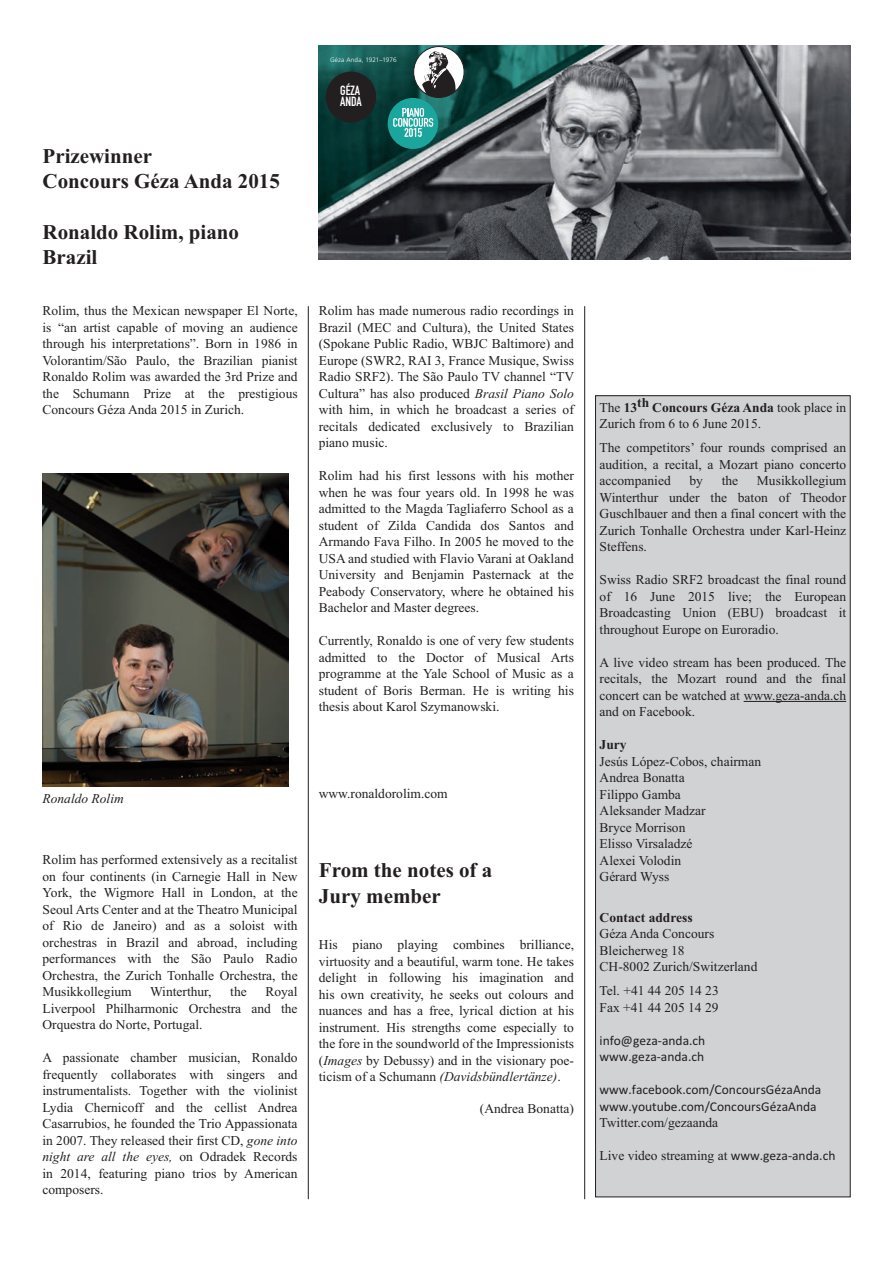
<style>
.page{position:relative;width:893px;height:1263px;background:#fff}
.page>*{position:absolute;margin:0;border:0;box-sizing:border-box;transform-origin:0 0}
.t1{font:700 21px/25.2px "Times New Roman";color:#231f20}
.t2{font:13.5px/16.5px "Times New Roman";color:#231f20;text-align:justify}
.t3{font:13.5px/16.5px "Calibri";color:#231f20}
.t4{font:700 13.5px "Times New Roman";color:#231f20}
.t5{font:italic 13.5px "Times New Roman";color:#231f20}
.t6{font:700 13.2px/10.9px "DIN Condensed";color:#fff}
.t7{font:300 6.45px "Frutiger";letter-spacing:.015em;color:#fff}
.s1{font-style:italic}
.s2{font-weight:700}
.s3{font-family:"Calibri"}
</style>
<div class="page">
<hr style="left:308px;top:306px;width:1px;height:893px;background:#231f20">
<hr style="left:584px;top:306px;width:1px;height:893px;background:#231f20">
<img style="left:43px;top:473px;width:245px;height:314px">
<div style="left:596px;top:396px;width:254px;height:801px;background:#d1d2d4"></div>
<div style="left:595px;top:395px;width:255px;height:802px;border:1px solid #231f20"></div>
<hr style="left:744px;top:701px;width:102px;height:1px;background:#231f20">
<img style="left:319px;top:45px;width:531px;height:214px">
<div style="left:326px;top:72px;width:50px;height:51px;background:#231f20;border-radius:50%"></div>
<div style="left:388px;top:98px;width:50px;height:51px;background:#1aa69d;border-radius:50%"></div>
<svg style="left:393px;top:108px;width:40px;height:29px"></svg>
<div style="left:414px;top:47px;width:50px;height:50px;background:#fff;border-radius:50%"></div>
<div style="left:414px;top:46px;width:50px;height:52px;border:1px solid #231f20;border-radius:50%"></div>
<svg style="left:422px;top:51px;width:34px;height:47px"></svg>
<h1 class="t1" style="left:43px;top:143px;width:239px">Prizewinner<br>Concours Géza Anda 2015</h1>
<h1 class="t1" style="left:43px;top:219px;width:198px">Ronaldo Rolim, piano<br>Brazil</h1>
<p class="t2" style="left:43px;top:303px;width:257px">Rolim, thus the Mexican newspaper El Norte, is “an artist capable of moving an audience through his interpretations”. Born in 1986 in Volorantim/São Paulo, the Brazilian pianist Ronaldo Rolim was awarded the 3rd Prize and the Schumann Prize at the prestigious Concours Géza Anda 2015 in Zurich.</p>
<p class="t7" style="left:330px;top:57px;width:68px">Géza Anda, 1921–1976</p>
<p class="t6" style="left:340px;top:85px;width:23px">GÉZA<br>ANDA</p>
<p class="t2" style="left:319px;top:303px;width:257px">Rolim has made numerous radio recordings in Brazil (MEC and Cultura), the United States (Spokane Public Radio, WBJC Baltimore) and Europe (SWR2, RAI 3, France Musique, Swiss Radio SRF2). The São Paulo TV channel “TV Cultura” has also produced <span class="s1">Brasil Piano Solo </span>with him, in which he broadcast a series of recitals dedicated exclusively to Brazilian piano music.</p>
<p class="t2" style="left:319px;top:468px;width:257px">Rolim had his first lessons with his mother when he was four years old. In 1998 he was admitted to the Magda Tagliaferro School as a student of Zilda Candida dos Santos and Armando Fava Filho. In 2005 he moved to the USA and studied with Flavio Varani at Oakland University and Benjamin Pasternack at the Peabody Conservatory, where he obtained his Bachelor and Master degrees.</p>
<p class="t2" style="left:319px;top:632px;width:257px">Currently, Ronaldo is one of very few students admitted to the Doctor of Musical Arts programme at the Yale School of Music as a student of Boris Berman. He is writing his thesis about Karol Szymanowski.</p>
<p class="t5" style="left:43px;top:794px;width:83px">Ronaldo Rolim</p>
<p class="t2" style="left:42px;top:851px;width:257px">Rolim has performed extensively as a recitalist on four continents (in Carnegie Hall in New York, the Wigmore Hall in London, at the Seoul Arts Center and at the Theatro Municipal of Rio de Janeiro) and as a soloist with orchestras in Brazil and abroad, including performances with the São Paulo Radio Orchestra, the Zurich Tonhalle Orchestra, the Musikkollegium</p>
<p class="t2" style="left:42px;top:983px;width:257px;text-indent:223px">Royal Liverpool Philharmonic Orchestra and the Orquestra do Norte, Portugal.</p>
<p class="t2" style="left:42px;top:1049px;width:257px">A passionate chamber musician, Ronaldo frequently collaborates with singers and instrumentalists. Together with the violinist Lydia Chernicoff and the cellist Andrea Casarrubios, he founded the Trio Appassionata in 2007. They released their first CD, <span class="s1">gone into night are all the eyes,</span> on Odradek Records in 2014, featuring piano trios by American composers.</p>
<p class="t2" style="left:150px;top:983px;width:63px">Winterthur,</p>
<p class="t2" style="left:230px;top:983px;width:18px">the</p>
<p class="t2" style="left:319px;top:785px;width:130px">www.ronaldorolim.com</p>
<h1 class="t1" style="left:319px;top:857px;width:175px">From the notes of a<br>Jury member</h1>
<p class="t2" style="left:319px;top:936px;width:257px">His piano playing combines brilliance, virtuosity and a beautiful, warm tone. He takes delight in following his imagination and his own creativity, he seeks out colours and nuances and has a free, lyrical diction at his instrument. His strengths come especially to the fore in the soundworld of the Impressionists (<span class="s1">Images</span> by Debussy) and in the visionary poe&shy;ticism of a Schumann <span class="s1">(Davidsbündlertänze)</span>.</p>
<p class="t2" style="left:480px;top:1099px;width:96px">(Andrea Bonatta)</p>
<p class="t2" style="left:600px;top:399px;width:248px">The <span class="s2">13</span><sup>th</sup> <span class="s2">Concours Géza Anda</span> took place in<br>Zurich from 6 to 6 June 2015.</p>
<p class="t2" style="left:600px;top:439px;width:248px">The competitors’ four rounds comprised an audition, a recital, a Mozart piano concerto accompanied</p>
<p class="t2" style="left:600px;top:472px;width:248px;text-indent:157px">Musikkollegium Winterthur under the baton of Theodor Guschlbauer and then a final concert with the Zurich Tonhalle Orchestra under Karl-Heinz Steffens.</p>
<p class="t2" style="left:600px;top:571px;width:248px">Swiss Radio SRF2 broadcast the final round of 16 June 2015 live; the European Broadcasting Union (EBU) broadcast it throughout Europe on Euroradio.</p>
<p class="t2" style="left:600px;top:654px;width:248px">A live video stream has been produced. The recitals, the Mozart round and the final concert can be watched at www.geza-anda.ch and on Facebook.</p>
<p class="t4" style="left:600px;top:737px;width:28px">Jury</p>
<p class="t2" style="left:600px;top:753px;width:163px;text-align:left">Jesús López-Cobos, chairman<br>Andrea Bonatta<br>Filippo Gamba<br>Aleksander Madzar<br>Bryce Morrison<br>Elisso Virsaladzé<br>Alexei Volodin<br>Gérard Wyss</p>
<p class="t4" style="left:600px;top:909px;width:95px">Contact address</p>
<p class="t2" style="left:600px;top:925px;width:159px;text-align:left">Géza Anda Concours<br>Bleicherweg 18<br>CH-8002 Zurich/Switzerland</p>
<p class="t2" style="left:600px;top:982px;width:121px">Tel. +41 44 205 14 23<br>Fax +41 44 205 14 29</p>
<p class="t3" style="left:600px;top:1032px;width:107px">info@geza-anda.ch www.geza-anda.ch</p>
<p class="t3" style="left:600px;top:1081px;width:223px">www.facebook.com/ConcoursGézaAnda www.youtube.com/ConcoursGézaAnda</p>
<p class="t2" style="left:600px;top:1114px;width:120px">Twitter.com/gezaanda</p>
<p class="t2" style="left:600px;top:1147px;width:237px">Live video streaming at <span class="s3">www.geza-anda.ch</span></p>
<p class="t2" style="left:689px;top:472px;width:15px">by</p>
<p class="t2" style="left:722px;top:472px;width:18px">the</p>
</div>
